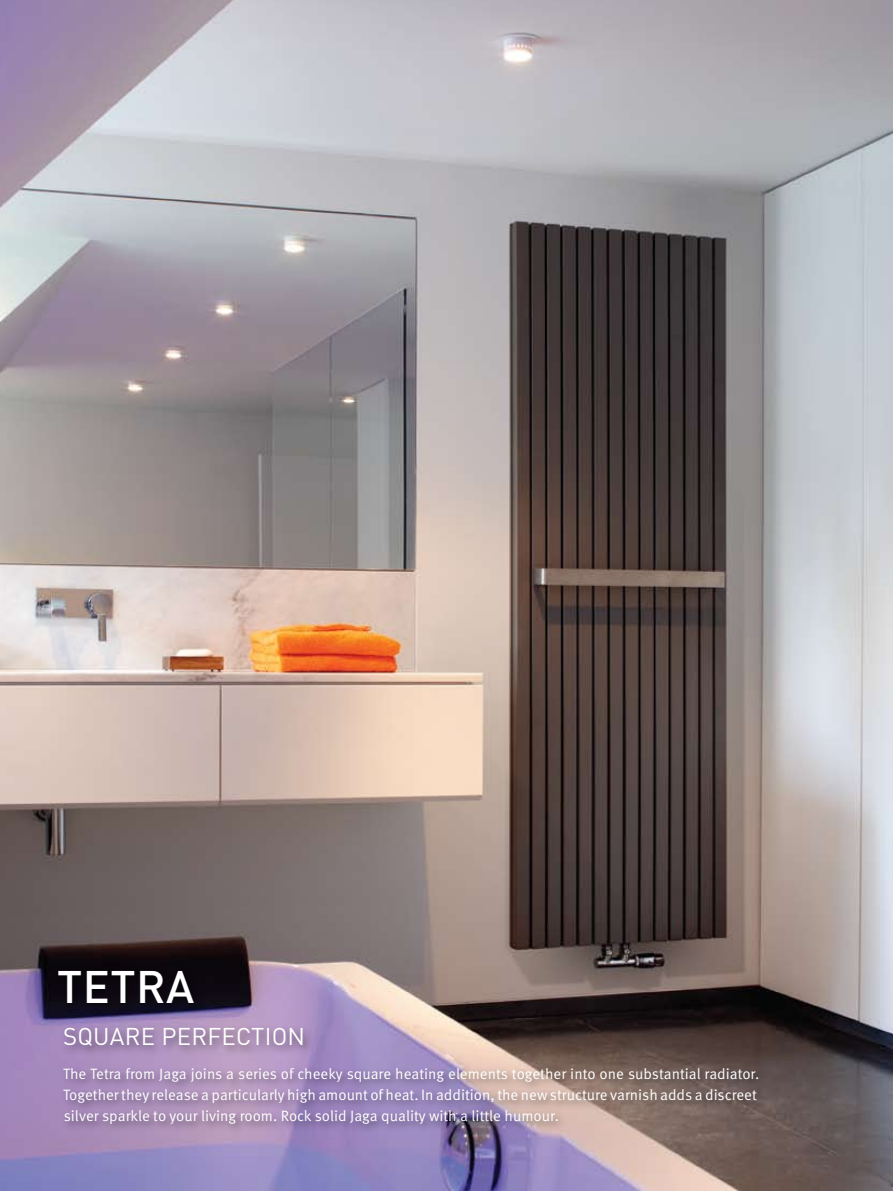
<style>
.page{position:relative;width:893px;height:1191px;background:#fff}
.page>*{position:absolute;margin:0;border:0;box-sizing:border-box;transform-origin:0 0}
.t1{font:500 45px "DIN Pro";letter-spacing:.01em;color:#fff}
.t2{font:24px "DIN Pro";letter-spacing:.01em;color:#fff}
.t3{font:15px/21px "Meta Pro";color:#fff}
</style>
<div class="page">
<img style="left:0;top:0;width:893px;height:1191px">
<div style="left:53px;top:965px;width:715px;height:169px;background:#000;opacity:.5"></div>
<h1 class="t1" style="left:57px;top:955px;width:138px">TETRA</h1>
<h2 class="t2" style="left:63px;top:1020px;width:243px">SQUARE PERFECTION</h2>
<p class="t3" style="left:63px;top:1063px;width:698px">The Tetra from Jaga joins a series of cheeky square heating elements together into one substantial radiator.<br>Together they release a particularly high amount of heat. In addition, the new structure varnish adds a discreet silver sparkle to your living room. Rock solid Jaga quality with a little humour.</p>
</div>
